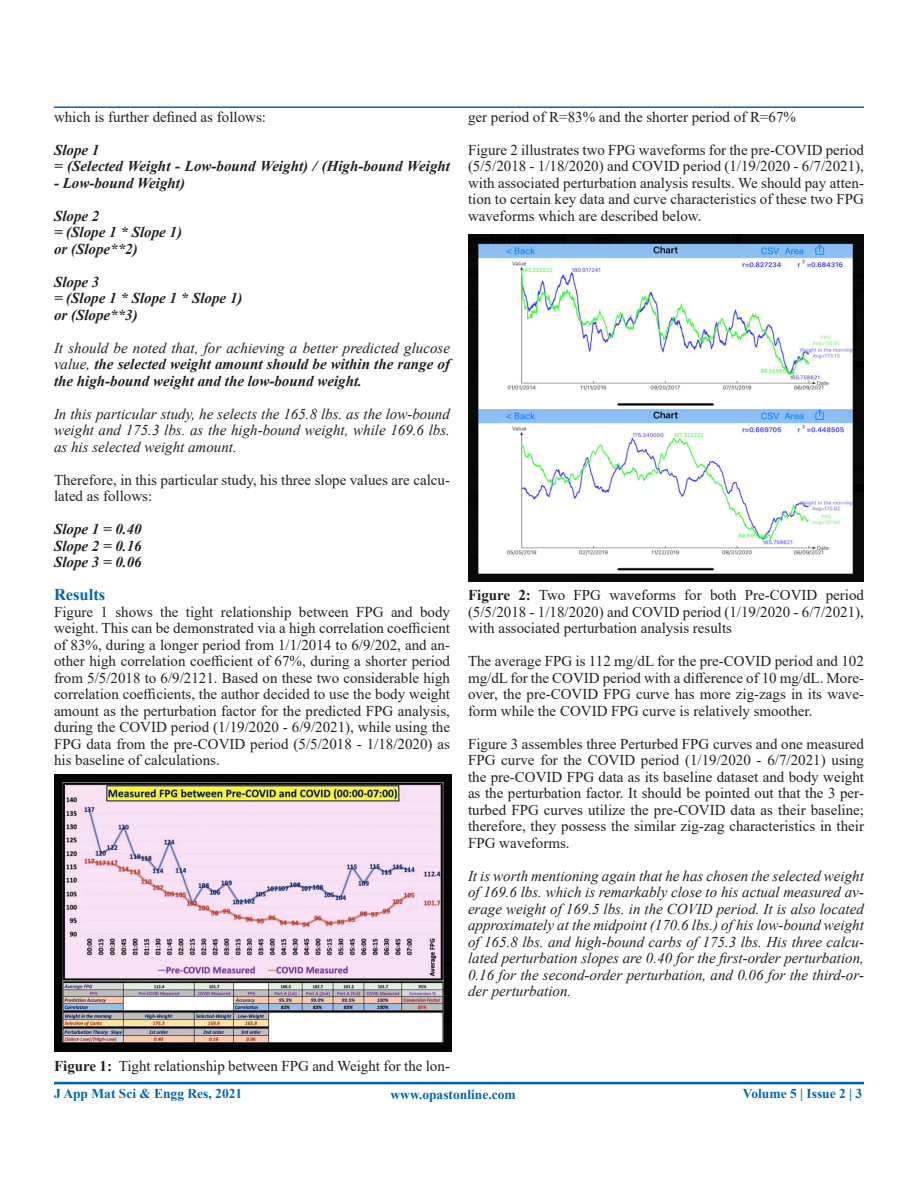
<style>
.page{position:relative;width:918px;height:1188px;background:#fff}
.page>*{position:absolute;margin:0;border:0;box-sizing:border-box;transform-origin:0 0}
.t1{font:700 16.5px "Times New Roman";color:#0166b3}
.t2{font:15px/16.5px "Times New Roman";color:#231f20;text-align:justify}
.t3{font:italic 15px/16.5px "Times New Roman";color:#231f20;text-align:justify}
.t4{font:italic 700 15px/16.5px "Times New Roman";color:#231f20;text-align:justify}
.t5{font:700 13.5px "Times New Roman";color:#0166b3}
.s1{font-weight:400}
.s2{font-weight:700}
</style>
<div class="page">
<hr style="left:54px;top:106px;width:810px;height:2px;background:#0166b3">
<hr style="left:54px;top:1082px;width:810px;height:1px;background:#0166b3">
<hr style="left:54px;top:1083px;width:810px;height:1px;background:#0166b3">
<img style="left:54px;top:774px;width:398px;height:277px">
<img style="left:468px;top:234px;width:396px;height:348px">
<p class="t2" style="left:54px;top:108px;width:214px">which is further defined as follows:</p>
<p class="t4" style="left:54px;top:141px;width:47px">Slope 1</p>
<p class="t4" style="left:54px;top:158px;width:398px">= (Selected Weight - Low-bound Weight) / (High-bound Weight</p>
<p class="t4" style="left:54px;top:174px;width:133px">- Low-bound Weight)</p>
<p class="t4" style="left:54px;top:207px;width:47px">Slope 2</p>
<p class="t4" style="left:54px;top:224px;width:130px">= (Slope 1 * Slope 1)</p>
<p class="t4" style="left:54px;top:240px;width:85px">or (Slope**2)</p>
<p class="t4" style="left:54px;top:273px;width:47px">Slope 3</p>
<p class="t4" style="left:54px;top:290px;width:190px">= (Slope 1 * Slope 1 * Slope 1)</p>
<p class="t4" style="left:54px;top:306px;width:85px">or (Slope**3)</p>
<p class="t4" style="left:54px;top:339px;width:398px"><span class="s1">It should be noted that, for achieving a better predicted glucose value,</span> the selected weight amount should be within the range of the high-bound weight and the low-bound weight.</p>
<p class="t3" style="left:54px;top:405px;width:398px">In this particular study, he selects the 165.8 lbs. as the low-bound weight and 175.3 lbs. as the high-bound weight, while 169.6 lbs. as his selected weight amount.</p>
<p class="t2" style="left:54px;top:471px;width:397px">Therefore, in this particular study, his three slope values are calcu&shy;lated as follows:</p>
<p class="t4" style="left:54px;top:521px;width:89px">Slope 1 = 0.40</p>
<p class="t4" style="left:54px;top:537px;width:89px">Slope 2 = 0.16</p>
<p class="t4" style="left:54px;top:554px;width:89px">Slope 3 = 0.06</p>
<p class="t1" style="left:54px;top:583px;width:53px">Results</p>
<p class="t2" style="left:54px;top:603px;width:398px">Figure 1 shows the tight relationship between FPG and body weight. This can be demonstrated via a high correlation coefficient of 83%, during a longer period from 1/1/2014 to 6/9/202, and an&shy;other high correlation coefficient of 67%, during a shorter period from 5/5/2018 to 6/9/2121. Based on these two considerable high correlation coefficients, the author decided to use the body weight amount as the perturbation factor for the predicted FPG analysis, during the COVID period (1/19/2020 - 6/9/2021), while using the FPG data from the pre-COVID period (5/5/2018 - 1/18/2020) as his baseline of calculations.</p>
<p class="t2" style="left:468px;top:108px;width:330px">ger period of R=83% and the shorter period of R=67%</p>
<p class="t2" style="left:468px;top:141px;width:398px">Figure 2 illustrates two FPG waveforms for the pre-COVID period (5/5/2018 - 1/18/2020) and COVID period (1/19/2020 - 6/7/2021), with associated perturbation analysis results. We should pay atten&shy;tion to certain key data and curve characteristics of these two FPG waveforms which are described below.</p>
<p class="t2" style="left:468px;top:586px;width:398px"><span class="s2">Figure 2:</span> Two FPG waveforms for both Pre-COVID period (5/5/2018 - 1/18/2020) and COVID period (1/19/2020 - 6/7/2021), with associated perturbation analysis results</p>
<p class="t2" style="left:468px;top:652px;width:397px">The average FPG is 112 mg/dL for the pre-COVID period and 102 mg/dL for the COVID period with a difference of 10 mg/dL. More&shy;over, the pre-COVID FPG curve has more zig-zags in its wave&shy;form while the COVID FPG curve is relatively smoother.</p>
<p class="t2" style="left:468px;top:735px;width:398px">Figure 3 assembles three Perturbed FPG curves and one measured FPG curve for the COVID period (1/19/2020 - 6/7/2021) using the pre-COVID FPG data as its baseline dataset and body weight as the perturbation factor. It should be pointed out that the 3 per&shy;turbed FPG curves utilize the pre-COVID data as their baseline; therefore, they possess the similar zig-zag characteristics in their FPG waveforms.</p>
<p class="t3" style="left:468px;top:867px;width:398px">It is worth mentioning again that he has chosen the selected weight of 169.6 lbs. which is remarkably close to his actual measured av&shy;erage weight of 169.5 lbs. in the COVID period. It is also located approximately at the midpoint (170.6 lbs.) of his low-bound weight of 165.8 lbs. and high-bound carbs of 175.3 lbs. His three calcu&shy;lated perturbation slopes are 0.40 for the first-order perturbation, 0.16 for the second-order perturbation, and 0.06 for the third-or&shy;der perturbation.</p>
<p class="t2" style="left:54px;top:1057px;width:397px"><span class="s2">Figure 1:</span> Tight relationship between FPG and Weight for the lon-</p>
<p class="t5" style="left:54px;top:1084px;width:190px">J App Mat Sci &amp; Engg Res, 2021</p>
<p class="t5" style="left:391px;top:1085px;width:127px">www.opastonline.com</p>
<p class="t5" style="left:743px;top:1083px;width:121px">Volume 5 | Issue 2 | 3</p>
</div>
